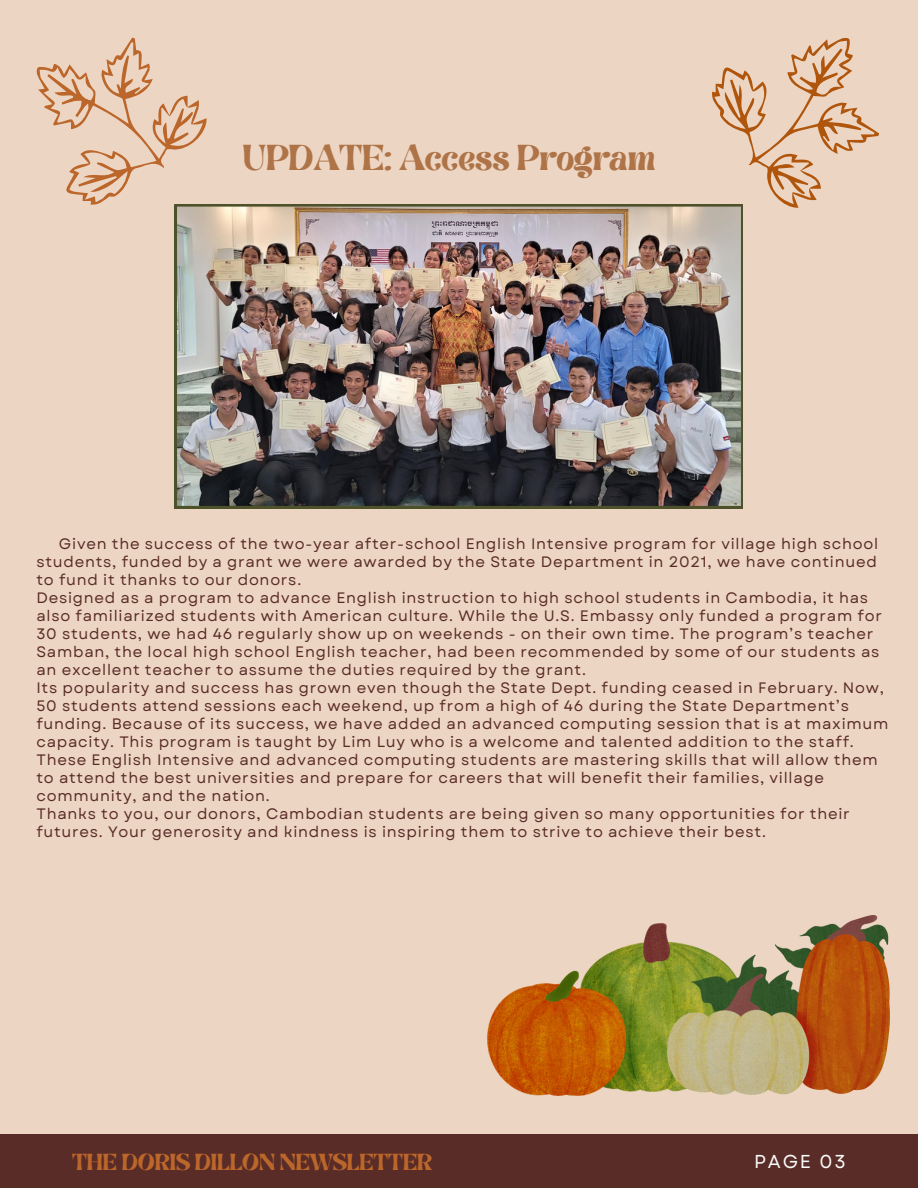
<style>
.page{position:relative;width:918px;height:1188px;background:#edd5c3}
.page>*{position:absolute;margin:0;border:0;box-sizing:border-box;transform-origin:0 0}
.t1{font:28.95px "Brasika Display";color:#ae7448}
.t2{font:18.75px "Brasika Display";color:#bb662a}
.t3{font:18.75px "Garet";letter-spacing:.1em;color:#fafafa}
.t4{font:15.15px/18px "Garet";letter-spacing:.05em;color:#592c27}
</style>
<div class="page">
<div style="left:0;top:1134px;width:918px;height:54px;background:#592c27"></div>
<svg style="left:712px;top:38px;width:167px;height:170px"></svg>
<svg style="left:36px;top:38px;width:171px;height:167px"></svg>
<img style="left:487px;top:924px;width:179px;height:172px">
<img style="left:666px;top:916px;width:223px;height:179px">
<img style="left:175px;top:204px;width:568px;height:304px">
<p class="t1" style="left:243px;top:136px;width:414px">UPDATE: Access Program</p>
<p class="t4" style="left:36px;top:535px;width:843px;text-align:justify;text-indent:23px">Given the success of the two-year after-school English Intensive program for village high school students, funded by a grant we were awarded by the State Department in 2021, we have continued to fund it thanks to our donors.</p>
<p class="t4" style="left:36px;top:589px;width:847px">Designed as a program to advance English instruction to high school students in Cambodia, it has also familiarized students with American culture. While the U.S. Embassy only funded a program for 30 students, we had 46 regularly show up on weekends - on their own time. The program’s teacher Samban, the local high school English teacher, had been recommended by some of our students as an excellent teacher to assume the duties required by the grant.</p>
<p class="t4" style="left:36px;top:679px;width:854px">Its popularity and success has grown even though the State Dept. funding ceased in February. Now, 50 students attend sessions each weekend, up from a high of 46 during the State Department’s funding. Because of its success, we have added an advanced computing session that is at maximum capacity. This program is taught by Lim Luy who is a welcome and talented addition to the staff.<br>These English Intensive and advanced computing students are mastering skills that will allow them to attend the best universities and prepare for careers that will benefit their families, village community, and the nation.</p>
<p class="t4" style="left:36px;top:805px;width:815px">Thanks to you, our donors, Cambodian students are being given so many opportunities for their futures. Your generosity and kindness is inspiring them to strive to achieve their best.</p>
<p class="t2" style="left:72px;top:1147px;width:361px">THE DORIS DILLON NEWSLETTER</p>
<p class="t3" style="left:754px;top:1148px;width:93px">PAGE 03</p>
</div>
